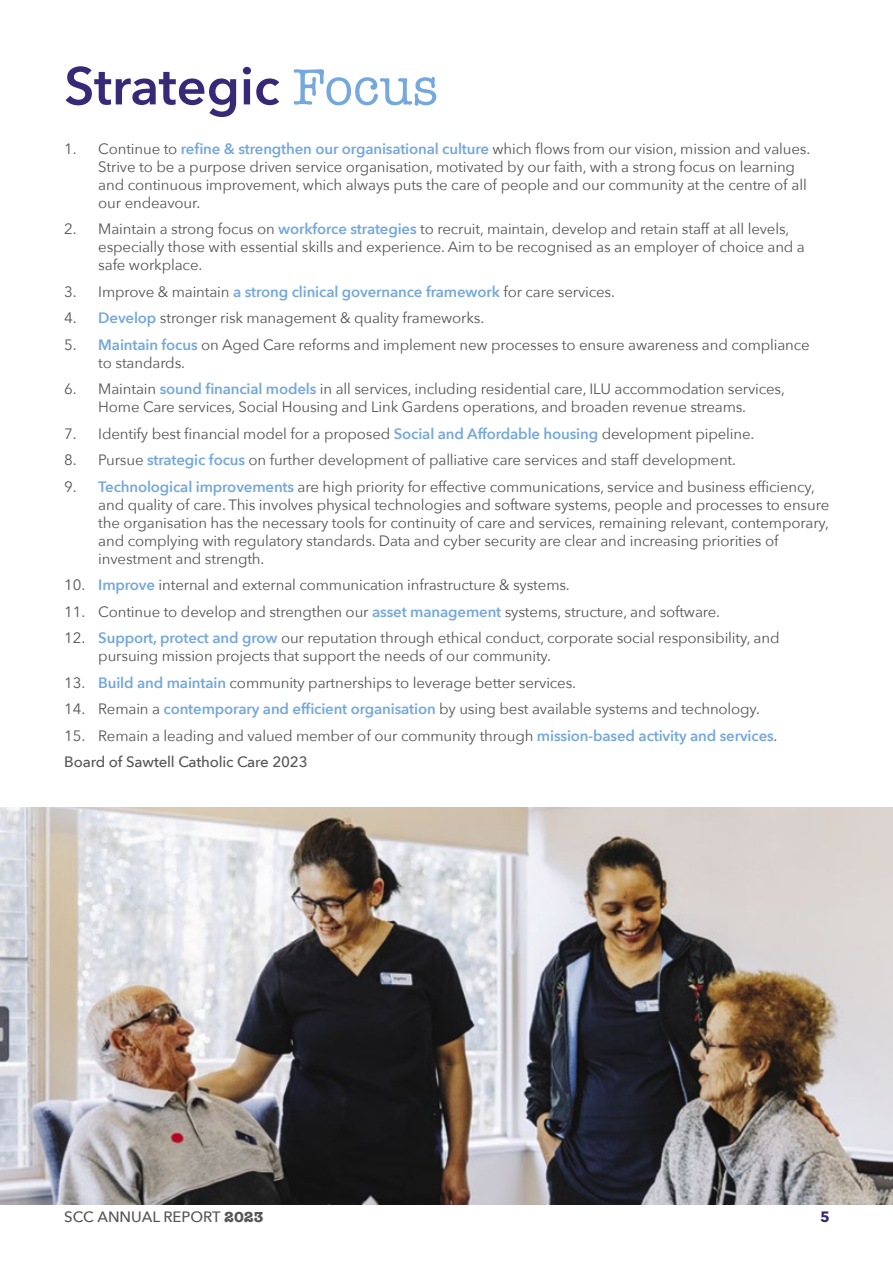
<style>
.page{position:relative;width:893px;height:1263px;background:#fff}
.page>*{position:absolute;margin:0;border:0;box-sizing:border-box;transform-origin:0 0}
.t1{font:600 52.5px "Avenir Next";color:#382878}
.t2{font:15px/18px "Avenir Next";letter-spacing:-.01em;color:#555}
.t3{font:500 15px "Avenir Next";color:#555}
.t4{font:700 15px "Avenir Next";color:#382878}
.s1{font-family:"American Typewriter";font-weight:400;color:#75a8dc}
.s2{font-weight:600;color:#75a8dc}
.s3{font-weight:500}
.s4{font-family:"American Typewriter";font-weight:700}
</style>
<div class="page">
<img style="left:0;top:808px;width:893px;height:396px">
<h1 class="t1" style="left:64px;top:41px;width:375px">Strategic <span class="s1">Focus</span></h1>
<p class="t2" style="left:98px;top:139px;width:713px;text-indent:-34px">1. Continue to <span class="s2">refine &amp; strengthen our organisational culture</span> which flows from our vision, mission and values.<br>Strive to be a purpose driven service organisation, motivated by our faith, with a strong focus on learning and continuous improvement, which always puts the care of people and our community at the centre of all our endeavour.</p>
<p class="t2" style="left:98px;top:219px;width:708px;text-indent:-34px">2. Maintain a strong focus on <span class="s2">workforce strategies</span> to recruit, maintain, develop and retain staff at all levels, especially those with essential skills and experience. Aim to be recognised as an employer of choice and a safe workplace.</p>
<p class="t2" style="left:64px;top:282px;width:552px">3. Improve &amp; maintain <span class="s2">a strong clinical governance framework</span> for care services.</p>
<p class="t2" style="left:64px;top:308px;width:422px">4. <span class="s2">Develop</span> stronger risk management &amp; quality frameworks.</p>
<p class="t2" style="left:98px;top:335px;width:713px;text-indent:-34px">5. <span class="s2">Maintain focus</span> on Aged Care reforms and implement new processes to ensure awareness and compliance to standards.</p>
<p class="t2" style="left:64px;top:379px;width:722px;text-align:center">6. Maintain <span class="s2">sound financial models</span> in all services, including residential care, ILU accommodation services,<br>Home Care services, Social Housing and Link Gardens operations, and broaden revenue streams.</p>
<p class="t2" style="left:64px;top:424px;width:692px">7. Identify best financial model for a proposed <span class="s2">Social and Affordable housing</span> development pipeline.</p>
<p class="t2" style="left:64px;top:450px;width:673px">8. Pursue <span class="s2">strategic focus</span> on further development of palliative care services and staff development.</p>
<p class="t2" style="left:98px;top:477px;width:732px;text-indent:-34px">9. <span class="s2">Technological improvements</span> are high priority for effective communications, service and business efficiency, and quality of care. This involves physical technologies and software systems, people and processes to ensure the organisation has the necessary tools for continuity of care and services, remaining relevant, contemporary, and complying with regulatory standards. Data and cyber security are clear and increasing priorities of investment and strength.</p>
<p class="t2" style="left:64px;top:575px;width:507px">10. <span class="s2">Improve</span> internal and external communication infrastructure &amp; systems.</p>
<p class="t2" style="left:64px;top:602px;width:657px">11. Continue to develop and strengthen our <span class="s2">asset management</span> systems, structure, and software.</p>
<p class="t2" style="left:98px;top:628px;width:683px;text-indent:-34px">12. <span class="s2">Support, protect and grow</span> our reputation through ethical conduct, corporate social responsibility, and pursuing mission projects that support the needs of our community.</p>
<p class="t2" style="left:64px;top:673px;width:513px">13. <span class="s2">Build and maintain</span> community partnerships to leverage better services.</p>
<p class="t2" style="left:64px;top:699px;width:697px">14. Remain a <span class="s2">contemporary and efficient organisation</span> by using best available systems and technology.</p>
<p class="t2" style="left:64px;top:722px;width:715px;line-height:26.5px">15. Remain a leading and valued member of our community through <span class="s2">mission-based activity and services</span>.<br><span class="s3">Board of Sawtell Catholic Care 2023</span></p>
<p class="t3" style="left:64px;top:1204px;width:201px">SCC ANNUAL REPORT <span class="s4">2023</span></p>
<p class="t4" style="left:820px;top:1204px;width:11px">5</p>
</div>
